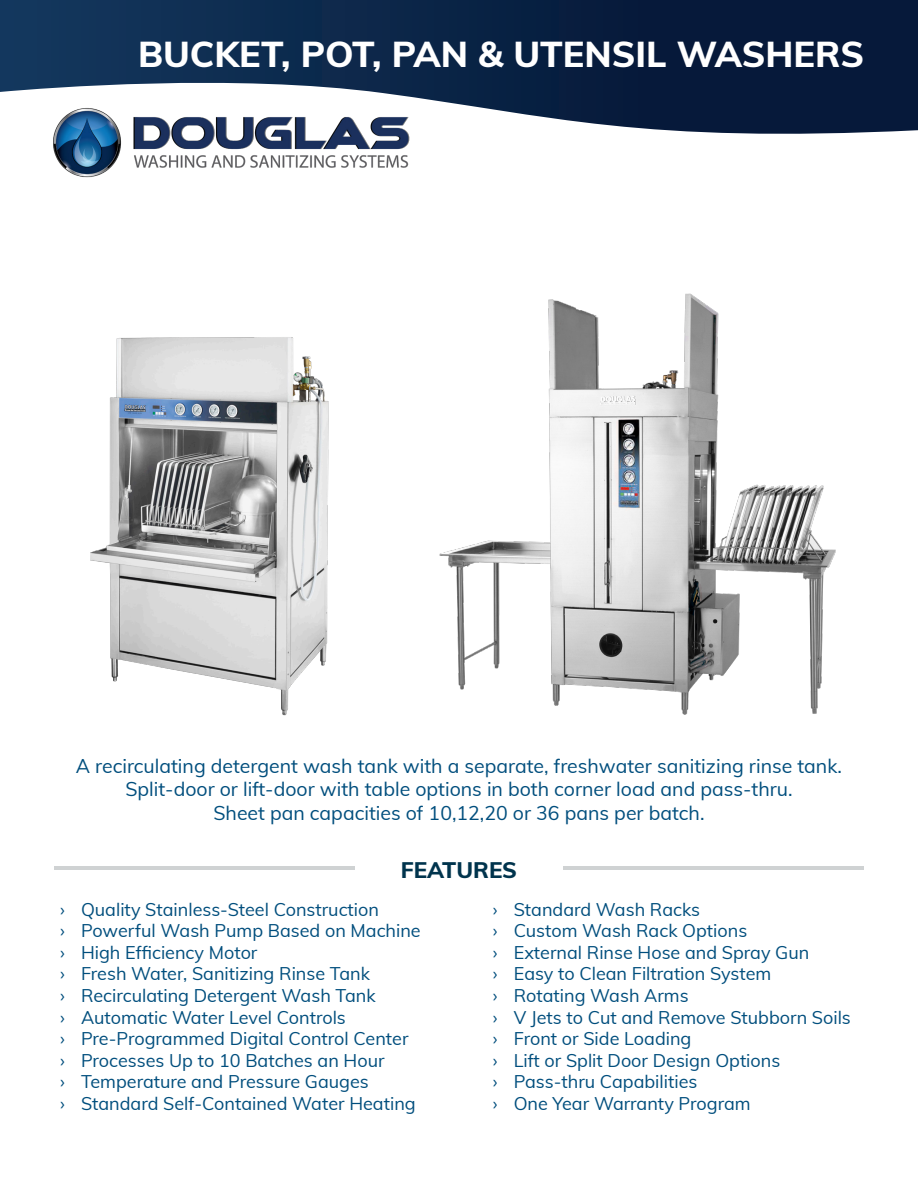
<style>
.page{position:relative;width:918px;height:1188px;background:#fff}
.page>*{position:absolute;margin:0;border:0;box-sizing:border-box;transform-origin:0 0}
.t1{font:800 36px "Muli";color:#fff}
.t2{font:800 22.5px "Muli";color:#00344d}
.t3{font:19.5px "Muli";color:#004e7d}
.t4{font:18px "Muli";color:#004e7d}
</style>
<div class="page">
<hr style="left:54px;top:867px;width:301px;height:3px;background:#cfd2d3">
<hr style="left:563px;top:867px;width:301px;height:3px;background:#cfd2d3">
<img style="left:439px;top:293px;width:397px;height:422px">
<img style="left:90px;top:337px;width:239px;height:379px">
<svg style="left:0;top:0;width:918px;height:134px;background:#253b5a"></svg>
<img style="left:49px;top:100px;width:363px;height:78px">
<p class="t1" style="left:138px;top:27px;width:727px">BUCKET, POT, PAN &amp; UTENSIL WASHERS</p>
<p class="t3" style="left:76px;top:752px;width:768px">A recirculating detergent wash tank with a separate, freshwater sanitizing rinse tank.</p>
<p class="t3" style="left:125px;top:775px;width:669px">Split-door or lift-door with table options in both corner load and pass-thru.</p>
<p class="t3" style="left:213px;top:798px;width:493px">Sheet pan capacities of 10,12,20 or 36 pans per batch.</p>
<p class="t2" style="left:401px;top:853px;width:118px">FEATURES</p>
<p class="t4" style="left:60px;top:896px;width:321px">› Quality Stainless-Steel Construction</p>
<p class="t4" style="left:60px;top:918px;width:362px">› Powerful Wash Pump Based on Machine</p>
<p class="t4" style="left:60px;top:939px;width:199px">› High Efficiency Motor</p>
<p class="t4" style="left:60px;top:961px;width:311px">› Fresh Water, Sanitizing Rinse Tank</p>
<p class="t4" style="left:60px;top:982px;width:317px">› Recirculating Detergent Wash Tank</p>
<p class="t4" style="left:60px;top:1004px;width:287px">› Automatic Water Level Controls</p>
<p class="t4" style="left:60px;top:1026px;width:350px">› Pre-Programmed Digital Control Center</p>
<p class="t4" style="left:60px;top:1047px;width:326px">› Processes Up to 10 Batches an Hour</p>
<p class="t4" style="left:60px;top:1069px;width:310px">› Temperature and Pressure Gauges</p>
<p class="t4" style="left:60px;top:1090px;width:357px">› Standard Self-Contained Water Heating</p>
<p class="t4" style="left:493px;top:896px;width:209px">› Standard Wash Racks</p>
<p class="t4" style="left:493px;top:918px;width:256px">› Custom Wash Rack Options</p>
<p class="t4" style="left:493px;top:939px;width:318px">› External Rinse Hose and Spray Gun</p>
<p class="t4" style="left:493px;top:961px;width:280px">› Easy to Clean Filtration System</p>
<p class="t4" style="left:493px;top:982px;width:197px">› Rotating Wash Arms</p>
<p class="t4" style="left:493px;top:1004px;width:360px">› V Jets to Cut and Remove Stubborn Soils</p>
<p class="t4" style="left:493px;top:1026px;width:200px">› Front or Side Loading</p>
<p class="t4" style="left:493px;top:1047px;width:289px">› Lift or Split Door Design Options</p>
<p class="t4" style="left:493px;top:1069px;width:206px">› Pass-thru Capabilities</p>
<p class="t4" style="left:493px;top:1090px;width:259px">› One Year Warranty Program</p>
</div>
